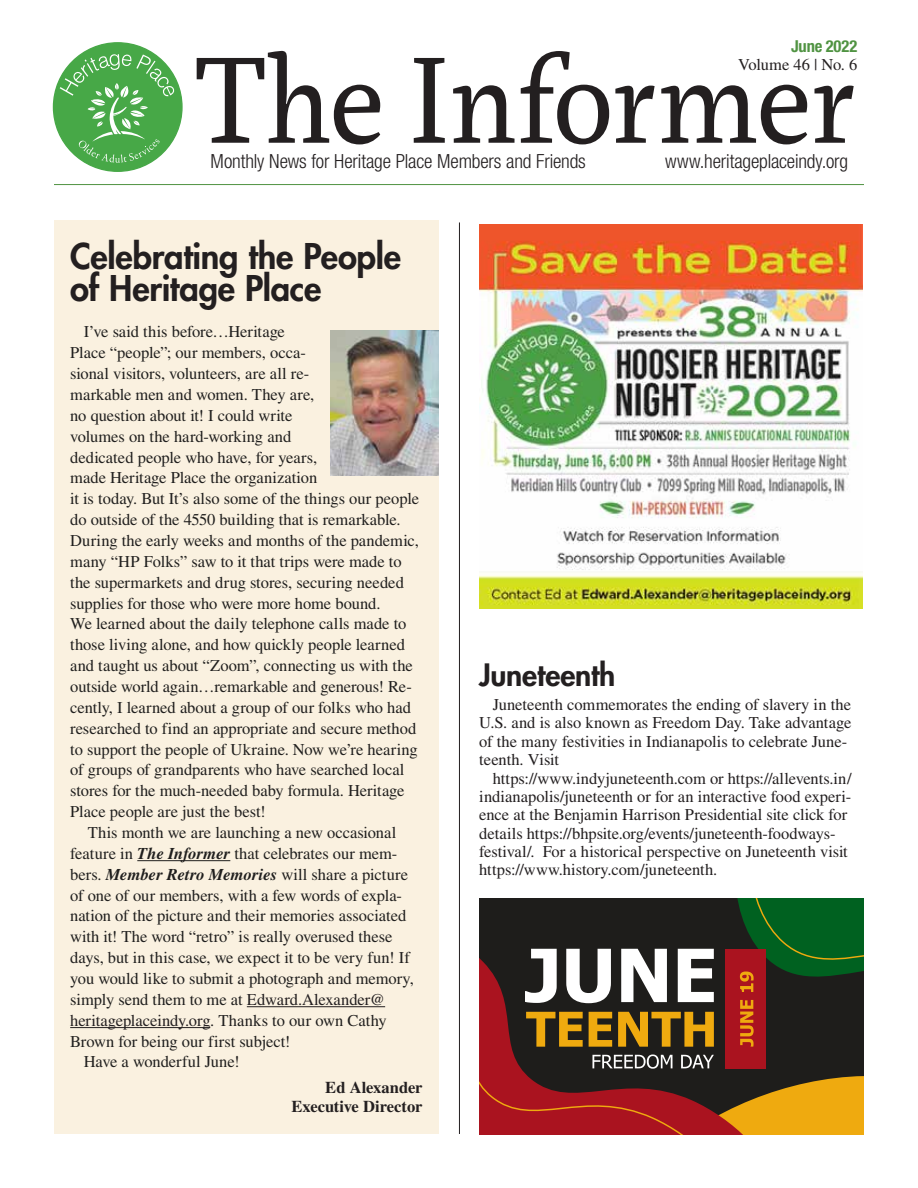
<style>
.page{position:relative;width:918px;height:1188px;background:#fff}
.page>*{position:absolute;margin:0;border:0;box-sizing:border-box;transform-origin:0 0}
.t1{font:133.5px "Marat";letter-spacing:-.005em;color:#231f20;scale:.95 1}
.t2{font:800 34.5px/31.5px "Futura Std";letter-spacing:-.005em;color:#231f20}
.t3{font:800 30px "Futura Std";letter-spacing:-.005em;color:#231f20}
.t4{font:300 condensed 19.5px "Helvetica Neue LT Std";letter-spacing:-.01em;color:#231f20}
.t5{font:16.5px/20.9px "Times LT Std";letter-spacing:-.005em;color:#201f1e}
.t6{font:16.5px/18.5px "Times LT Std";letter-spacing:-.005em;color:#231f20}
.t7{font:700 16.5px/19px "Times LT Std";letter-spacing:-.005em;color:#231f20;text-align:right}
.t8{font:700 condensed 16.5px "Helvetica Neue LT Std";letter-spacing:-.01em;color:#509342}
.s1{font-weight:700;font-style:italic}
.s2{color:#231f20}
.s3{color:#201f1e}
</style>
<div class="page">
<div style="left:54px;top:220px;width:385px;height:914px;background:#faf1e0"></div>
<div style="left:53px;top:43px;width:129px;height:128px;background:#47a847;border-radius:50%"></div>
<svg style="left:60px;top:54px;width:115px;height:109px"></svg>
<hr style="left:54px;top:184px;width:810px;height:1px;background:#509342">
<hr style="left:137px;top:860px;width:93px;height:1px;background:#201f1e">
<hr style="left:247px;top:1006px;width:138px;height:1px;background:#231f20">
<hr style="left:70px;top:1027px;width:140px;height:1px;background:#231f20">
<img style="left:330px;top:330px;width:109px;height:146px">
<svg style="left:479px;top:928px;width:46px;height:206px;background:#74181d"></svg>
<svg style="left:525px;top:899px;width:339px;height:235px;background:#5e462c"></svg>
<hr style="left:459px;top:222px;width:1px;height:912px;background:#231f20">
<img style="left:479px;top:225px;width:384px;height:383px">
<p class="t8" style="left:791px;top:36px;width:68px">June 2022</p>
<p class="t6" style="left:738px;top:55px;width:121px">Volume 46 | No. 6</p>
<h1 class="t1" style="left:197px;top:28px;width:694px">The Informer</h1>
<p class="t4" style="left:211px;top:150px;width:377px">Monthly News for Heritage Place Members and Friends</p>
<p class="t4" style="left:665px;top:150px;width:184px">www.heritageplaceindy.org</p>
<h2 class="t2" style="left:70px;top:241px;width:333px">Celebrating the People of Heritage Place</h2>
<p class="t5" style="left:70px;top:321px;width:350px;text-indent:13px">I’ve said this before…Heritage<br>Place “people”; our members, occa-<br>sional visitors, volunteers, are all re-<br>markable men and women. They are,<br>no question about it! I could write<br>volumes on the hard-working and<br>dedicated people who have, for years,<br>made Heritage Place the organization<br>it is today. But It’s also some of the things our people do outside of the 4550 building that is remarkable.<br>During the early weeks and months of the pandemic, many “HP Folks” saw to it that trips were made to the supermarkets and drug stores, securing needed supplies for those who were more home bound.<br>We learned about the daily telephone calls made to those living alone, and how quickly people learned and taught us about “Zoom”, connecting us with the outside world again…remarkable and generous! Re&shy;cently, I learned about a group of our folks who had researched to find an appropriate and secure method to support the people of Ukraine. Now we’re hearing of groups of grandparents who have searched local stores for the much-needed baby formula. Heritage Place people are just the best!</p>
<p class="t5" style="left:88px;top:822px;width:310px">This month we are launching a new occasional</p>
<p class="t5" style="left:70px;top:843px;width:329px">feature in <span class="s1">The Informer</span> that celebrates our mem-</p>
<p class="t5" style="left:70px;top:864px;width:339px">bers. <span class="s1">Member Retro Memories</span> will share a picture</p>
<p class="t5" style="left:70px;top:885px;width:333px">of one of our members, with a few words of expla-</p>
<p class="t5" style="left:70px;top:905px;width:338px">nation of the picture and their memories associated</p>
<p class="t5" style="left:70px;top:926px;width:324px">with it! The word “retro” is really overused these</p>
<p class="t5" style="left:70px;top:947px;width:341px">days, but in this case, we expect it to be very fun! If</p>
<p class="t5" style="left:70px;top:968px;width:345px">you would like to submit a photograph and memory,</p>
<p class="t5" style="left:70px;top:989px;width:316px">simply send them to me at <span class="s2">Edward.Alexander@</span></p>
<p class="t6" style="left:70px;top:1011px;width:318px">heritageplaceindy.org<span class="s3">. Thanks to our own Cathy</span></p>
<p class="t5" style="left:70px;top:1030px;width:222px">Brown for being our first subject!</p>
<p class="t5" style="left:84px;top:1051px;width:157px">Have a wonderful June!</p>
<p class="t7" style="left:292px;top:1078px;width:133px">Ed Alexander<br>Executive Director</p>
<h3 class="t3" style="left:479px;top:656px;width:138px">Juneteenth</h3>
<p class="t6" style="left:479px;top:695px;width:374px;text-indent:13px">Juneteenth commemorates the ending of slavery in the U.S. and is also known as Freedom Day. Take advantage of the many festivities in Indianapolis to celebrate June&shy;teenth. Visit</p>
<p class="t6" style="left:479px;top:769px;width:374px;text-indent:13px">https://www.indyjuneteenth.com or https://allevents.in/ indianapolis/juneteenth or for an interactive food experi&shy;ence at the Benjamin Harrison Presidential site click for details https://bhpsite.org/events/juneteenth-foodways&shy;festival/. For a historical perspective on Juneteenth visit https://www.history.com/juneteenth.</p>
</div>
